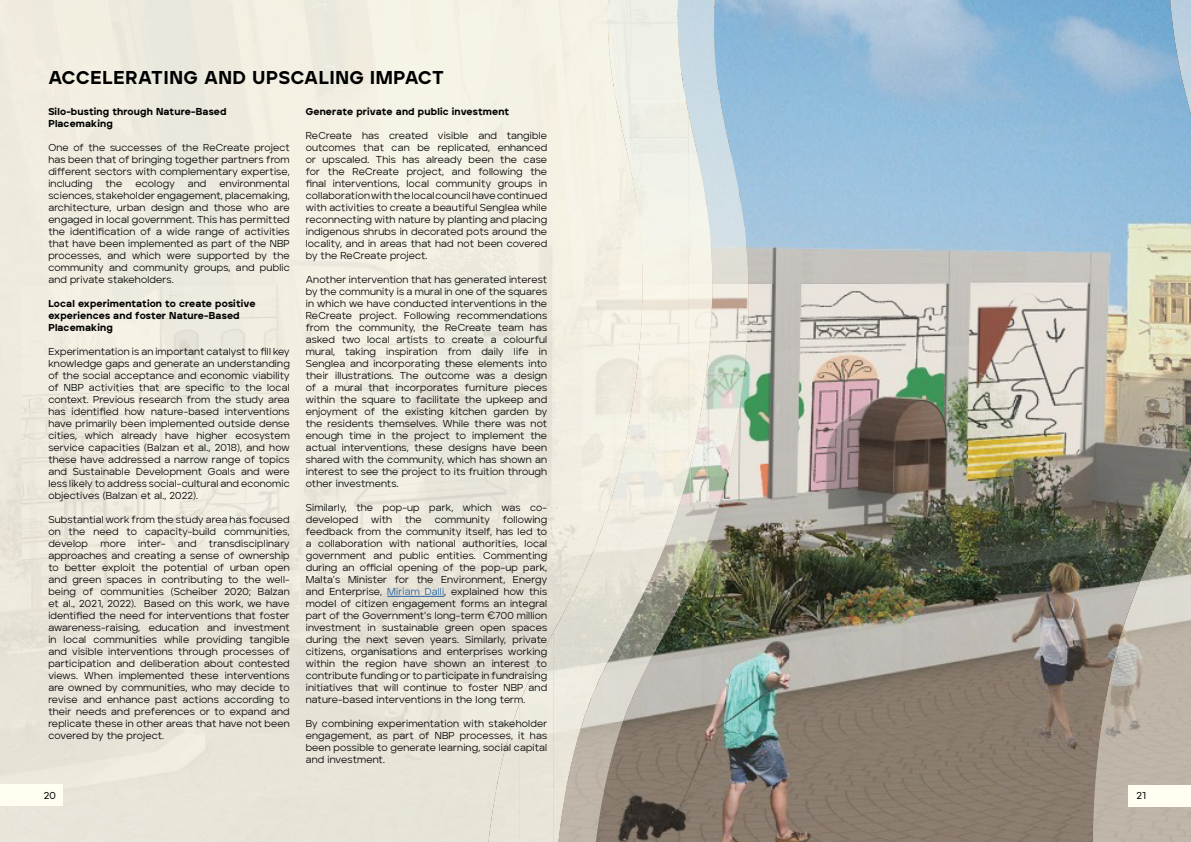
<style>
.page{position:relative;width:1191px;height:842px;background:#fff}
.page>*{position:absolute;margin:0;border:0;box-sizing:border-box;transform-origin:0 0}
.t1{font:900 18.5px "Aventa";letter-spacing:.04em;color:#000}
.t2{font:10px/12px "Aventa";letter-spacing:.015em;color:#000;text-align:justify}
.t3{font:900 10px/12px "Aventa";letter-spacing:.015em;color:#000}
.t4{font:500 10px "Aventa";color:#000}
.s1{color:#215e9e}
</style>
<div class="page">
<img style="left:758px;top:0;width:334px;height:842px">
<img style="left:587px;top:0;width:171px;height:842px">
<img style="left:1092px;top:0;width:99px;height:842px">
<img style="left:618px;top:0;width:70px;height:138px">
<img style="left:688px;top:112px;width:24px;height:362px">
<img style="left:621px;top:137px;width:67px;height:452px">
<img style="left:587px;top:462px;width:34px;height:248px">
<img style="left:553px;top:589px;width:34px;height:253px">
<img style="left:621px;top:589px;width:25px;height:48px">
<img style="left:1px;top:0;width:617px;height:589px">
<img style="left:411px;top:589px;width:138px;height:139px">
<img style="left:549px;top:589px;width:27px;height:51px">
<div style="left:411px;top:727px;width:100px;height:115px;background:#e7e4d8"></div>
<hr style="left:387px;top:596px;width:57px;height:1px;background:#215e9e">
<div style="left:1128px;top:785px;width:63px;height:21px;background:#fffef0"></div>
<div style="left:0;top:784px;width:63px;height:22px;background:#fffef0"></div>
<h1 class="t1" style="left:48px;top:66px;width:397px">ACCELERATING AND UPSCALING IMPACT</h1>
<p class="t3" style="left:48px;top:105px;width:180px">Silo-busting through Nature-Based<br>Placemaking</p>
<p class="t2" style="left:48px;top:141px;width:243px">One of the successes of the ReCreate project has been that of bringing together partners from different sectors with complementary expertise, including</p>
<p class="t2" style="left:48px;top:177px;width:243px;text-indent:171px">environmental sciences, stakeholder engagement, placemaking, architecture, urban design and those who are engaged in local government. This has permitted the identification of a wide range of activities that have been implemented as part of the NBP processes, and which were supported by the community and community groups, and public and private stakeholders.</p>
<p class="t3" style="left:48px;top:297px;width:209px">Local experimentation to create positive experiences and foster Nature-Based<br>Placemaking</p>
<p class="t2" style="left:48px;top:345px;width:243px">Experimentation is an important catalyst to fill key knowledge gaps and generate an understanding of the social acceptance and economic viability of NBP activities that are specific to the local context. Previous research from the study area has identified how nature-based interventions have primarily been implemented outside dense cities, which already have higher ecosystem service capacities (Balzan et al., 2018), and how these have addressed a narrow range of topics and Sustainable Development Goals and were less likely to address social-cultural and economic objectives (Balzan et al., 2022).</p>
<p class="t2" style="left:48px;top:513px;width:243px">Substantial work from the study area has focused on the need to capacity-build communities, develop more inter- and transdisciplinary approaches and creating a sense of ownership to better exploit the potential of urban open and green spaces in contributing to the well&shy;being of communities (Scheiber 2020; Balzan et al., 2021, 2022). Based on this work, we have identified the need for interventions that foster awareness-raising, education and investment in local communities while providing tangible and visible interventions through processes of participation and deliberation about contested views. When implemented these interventions are owned by communities, who may decide to revise and enhance past actions according to their needs and preferences or to expand and replicate these in other areas that have not been covered by the project.</p>
<p class="t2" style="left:106px;top:177px;width:18px">the</p>
<p class="t2" style="left:135px;top:177px;width:41px">ecology</p>
<p class="t2" style="left:188px;top:177px;width:20px">and</p>
<p class="t3" style="left:306px;top:105px;width:205px">Generate private and public investment</p>
<p class="t2" style="left:306px;top:129px;width:243px">ReCreate has created visible and tangible outcomes that can be replicated, enhanced or upscaled. This has already been the case for the ReCreate project, and following the final interventions, local community groups in collaboration with the local council have continued with activities to create a beautiful Senglea while reconnecting with nature by planting and placing indigenous shrubs in decorated pots around the locality, and in areas that had not been covered by the ReCreate project.</p>
<p class="t2" style="left:306px;top:273px;width:243px">Another intervention that has generated interest by the community is a mural in one of the squares in which we have conducted interventions in the ReCreate project. Following recommendations from the community, the ReCreate team has asked two local artists to create a colourful mural, taking inspiration from daily life in Senglea and incorporating these elements into their illustrations. The outcome was a design of a mural that incorporates furniture pieces within the square to facilitate the upkeep and enjoyment of the existing kitchen garden by the residents themselves. While there was not enough time in the project to implement the actual interventions, these designs have been shared with the community, which has shown an interest to see the project to its fruition through other investments.</p>
<p class="t2" style="left:306px;top:501px;width:243px">Similarly, the pop-up park, which was co&shy;developed</p>
<p class="t2" style="left:306px;top:513px;width:243px;text-indent:197px">following feedback from the community itself, has led to a collaboration with national authorities, local government and public entities. Commenting during an official opening of the pop-up park, Malta’s Minister for the Environment, Energy and Enterprise, <span class="s1">Miriam Dalli</span>, explained how this model of citizen engagement forms an integral part of the Government’s long-term €700 million investment in sustainable green open spaces during the next seven years. Similarly, private citizens, organisations and enterprises working within the region have shown an interest to contribute funding or to participate in fundraising initiatives that will continue to foster NBP and nature-based interventions in the long term.</p>
<p class="t2" style="left:306px;top:717px;width:243px">By combining experimentation with stakeholder engagement, as part of NBP processes, it has been possible to generate learning, social capital and investment.</p>
<p class="t2" style="left:371px;top:513px;width:23px">with</p>
<p class="t2" style="left:405px;top:513px;width:18px">the</p>
<p class="t2" style="left:435px;top:513px;width:57px">community</p>
<p class="t4" style="left:44px;top:789px;width:13px">20</p>
<p class="t4" style="left:1136px;top:789px;width:11px">21</p>
</div>
